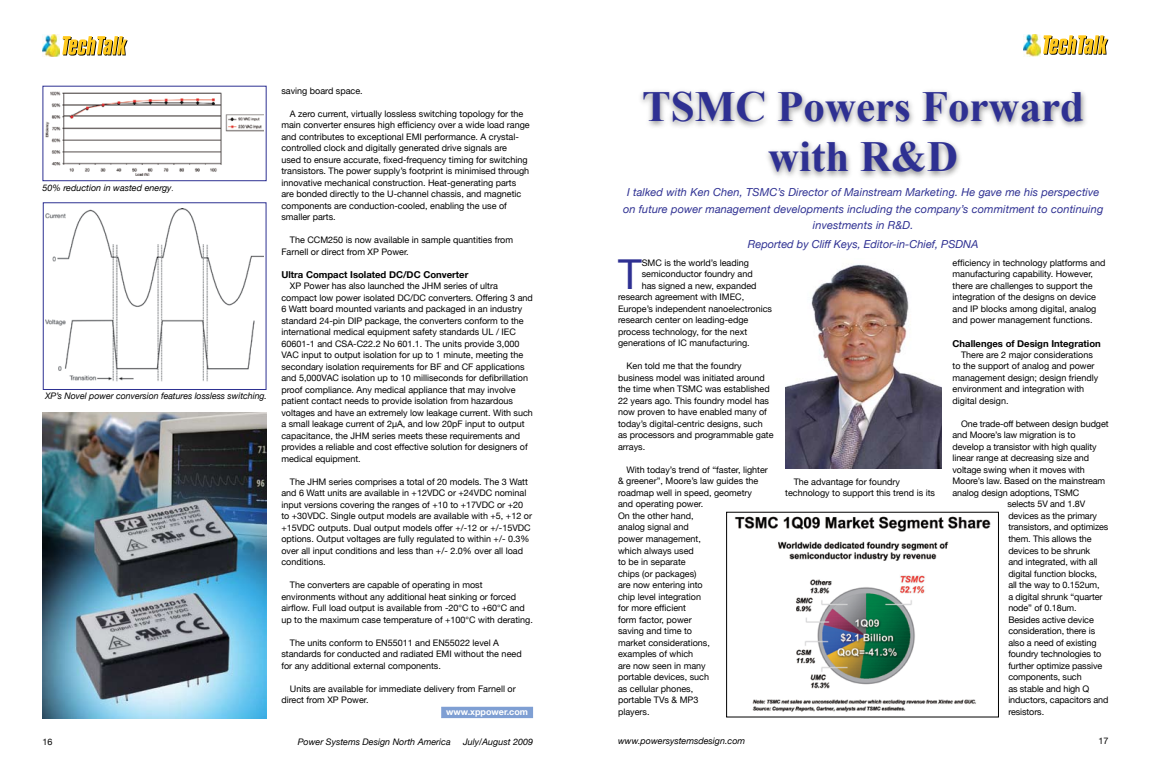
<style>
.page{position:relative;width:1151px;height:774px;background:#fff}
.page>*{position:absolute;margin:0;border:0;box-sizing:border-box;transform-origin:0 0}
.t1{font:700 43px/50px "Times New Roman";color:#2e3092;text-align:center}
.t2{font:41.2px "Helvetica Neue";color:#2e3092}
.t3{font:italic 11px/16.5px "Helvetica Neue";letter-spacing:.01em;color:#2e3092;text-align:center}
.t4{font:700 9.5px "Helvetica Neue";color:#000}
.t5{font:9px/11.5px "Helvetica Neue";color:#000}
.t6{font:italic 9px "Helvetica Neue";color:#000}
.t7{font:700 9px "Helvetica Neue";color:#fff}
.s1{font-family:"Koz Min Pro";font-style:normal}
</style>
<div class="page">
<img style="left:1023px;top:34px;width:17px;height:22px">
<svg style="left:1043px;top:35px;width:65px;height:20px"></svg>
<div style="left:636px;top:87px;width:453px;height:95px;background:#000;opacity:.5"></div>
<img style="left:785px;top:264px;width:156px;height:204px">
<img style="left:734px;top:516px;width:257px;height:196px">
<div style="left:726px;top:512px;width:273px;height:205px;border:1px solid #000"></div>
<img style="left:43px;top:35px;width:16px;height:22px">
<svg style="left:62px;top:36px;width:66px;height:20px"></svg>
<div style="left:442px;top:707px;width:91px;height:10px;background:#7f9fd3"></div>
<div style="left:441px;top:707px;width:92px;height:11px;border:1px solid #7f9fd3"></div>
<img style="left:46px;top:208px;width:218px;height:174px">
<div style="left:43px;top:202px;width:223px;height:188px;border:1px solid #2e3192"></div>
<img style="left:43px;top:412px;width:223px;height:306px">
<img style="left:45px;top:92px;width:219px;height:83px">
<div style="left:43px;top:86px;width:223px;height:95px;border:1px solid #2e3192"></div>
<p class="t6" style="left:43px;top:182px;width:132px">50% reduction in wasted energy<span class="s1">.</span></p>
<p class="t6" style="left:45px;top:391px;width:223px">XP’s Novel power conversion features lossless switching.</p>
<p class="t5" style="left:281px;top:85px;width:83px">saving board space.</p>
<p class="t5" style="left:281px;top:108px;width:250px;text-indent:8px">A zero current, virtually lossless switching topology for the main converter ensures high efficiency over a wide load range and contributes to exceptional EMI performance. A crystal&shy;controlled clock and digitally generated drive signals are<br>used to ensure accurate, fixed-frequency timing for switching transistors. The power supply’s footprint is minimised through innovative mechanical construction. Heat-generating parts are bonded directly to the U-channel chassis, and magnetic components are conduction-cooled, enabling the use of smaller parts.</p>
<p class="t5" style="left:281px;top:234px;width:233px;text-indent:8px">The CCM250 is now available in sample quantities from<br>Farnell or direct from XP Power.</p>
<p class="t4" style="left:281px;top:269px;width:189px">Ultra Compact Isolated DC/DC Converter</p>
<p class="t5" style="left:281px;top:280px;width:253px;text-indent:8px">XP Power has also launched the JHM series of ultra compact low power isolated DC/DC converters. Offering 3 and 6 Watt board mounted variants and packaged in an industry standard 24-pin DIP package, the converters conform to the international medical equipment safety standards UL / IEC 60601-1 and CSA-C22.2 No 601.1. The units provide 3,000<br>VAC input to output isolation for up to 1 minute, meeting the secondary isolation requirements for BF and CF applications and 5,000VAC isolation up to 10 milliseconds for defibrillation proof compliance. Any medical appliance that may involve patient contact needs to provide isolation from hazardous voltages and have an extremely low leakage current. With such a small leakage current of 2µA, and low 20pF input to output capacitance, the JHM series meets these requirements and provides a reliable and cost effective solution for designers of medical equipment.</p>
<p class="t5" style="left:281px;top:476px;width:252px;text-indent:8px">The JHM series comprises a total of 20 models. The 3 Watt and 6 Watt units are available in +12VDC or +24VDC nominal input versions covering the ranges of +10 to +17VDC or +20 to +30VDC. Single output models are available with +5, +12 or +15VDC outputs. Dual output models offer +/-12 or +/-15VDC options. Output voltages are fully regulated to within +/- 0.3% over all input conditions and less than +/- 2.0% over all load conditions.</p>
<p class="t5" style="left:281px;top:579px;width:253px;text-indent:8px">The converters are capable of operating in most environments without any additional heat sinking or forced airflow. Full load output is available from -20°C to +60°C and up to the maximum case temperature of +100°C with derating.</p>
<p class="t5" style="left:281px;top:637px;width:242px;text-indent:8px">The units conform to EN55011 and EN55022 level A standards for conducted and radiated EMI without the need for any additional external components.</p>
<p class="t5" style="left:290px;top:683px;width:227px">Units are available for immediate delivery from Farnell or</p>
<p class="t5" style="left:281px;top:694px;width:89px">direct from XP Power.</p>
<p class="t7" style="left:446px;top:706px;width:83px">www.xppower.com</p>
<p class="t1" style="left:642px;top:80px;width:443px">TSMC Powers Forward with R&amp;D</p>
<p class="t3" style="left:623px;top:184px;width:482px">I talked with Ken Chen, TSMC’s Director of Mainstream Marketing. He gave me his perspective on future power management developments including the company’s commitment to continuing investments in R&amp;D.</p>
<p class="t3" style="left:748px;top:235px;width:232px">Reported by Cliff Keys, Editor-in-Chief, PSDNA</p>
<p class="t2" style="left:618px;top:250px;width:25px">T</p>
<p class="t5" style="left:642px;top:257px;width:109px">SMC is the world’s leading</p>
<p class="t5" style="left:642px;top:268px;width:113px">semiconductor foundry and</p>
<p class="t5" style="left:642px;top:280px;width:116px">has signed a new, expanded</p>
<p class="t5" style="left:618px;top:291px;width:128px">research agreement with IMEC,</p>
<p class="t5" style="left:618px;top:303px;width:156px">Europe’s independent nanoelectronics</p>
<p class="t5" style="left:618px;top:314px;width:132px">research center on leading-edge</p>
<p class="t5" style="left:618px;top:326px;width:131px">process technology, for the next</p>
<p class="t5" style="left:618px;top:337px;width:133px">generations of IC manufacturing.</p>
<p class="t5" style="left:618px;top:360px;width:157px;text-indent:8px">Ken told me that the foundry business model was initiated around the time when TSMC was established<br>22 years ago. This foundry model has now proven to have enabled many of today’s digital-centric designs, such as processors and programmable gate arrays.</p>
<p class="t5" style="left:618px;top:464px;width:151px;text-indent:8px">With today’s trend of “faster, lighter &amp; greener”, Moore’s law guides the roadmap well in speed, geometry and operating power.<br>On the other hand,<br>analog signal and<br>power management,<br>which always used<br>to be in separate<br>chips (or packages)<br>are now entering into<br>chip level integration<br>for more efficient<br>form factor, power<br>saving and time to<br>market considerations,<br>examples of which<br>are now seen in many<br>portable devices, such<br>as cellular phones,<br>portable TVs &amp; MP3<br>players.</p>
<p class="t5" style="left:785px;top:475px;width:151px;text-indent:8px">The advantage for foundry technology to support this trend is its</p>
<p class="t5" style="left:952px;top:257px;width:154px">efficiency in technology platforms and manufacturing capability. However, there are challenges to support the integration of the designs on device and IP blocks among digital, analog and power management functions.</p>
<p class="t4" style="left:952px;top:338px;width:150px">Challenges of Design Integration</p>
<p class="t5" style="left:952px;top:349px;width:147px;text-indent:8px">There are 2 major considerations to the support of analog and power management design; design friendly environment and integration with digital design.</p>
<p class="t5" style="left:961px;top:418px;width:149px">One trade-off between design budget</p>
<p class="t5" style="left:952px;top:429px;width:124px">and Moore’s law migration is to</p>
<p class="t5" style="left:952px;top:441px;width:146px">develop a transistor with high quality</p>
<p class="t5" style="left:952px;top:452px;width:138px">linear range at decreasing size and</p>
<p class="t5" style="left:952px;top:464px;width:134px">voltage swing when it moves with</p>
<p class="t5" style="left:952px;top:475px;width:154px">Moore’s law. Based on the mainstream</p>
<p class="t5" style="left:952px;top:487px;width:128px">analog design adoptions, TSMC</p>
<p class="t5" style="left:1007px;top:498px;width:79px">selects 5V and 1.8V</p>
<p class="t5" style="left:1008px;top:510px;width:90px">devices as the primary</p>
<p class="t5" style="left:1008px;top:521px;width:102px">transistors, and optimizes</p>
<p class="t5" style="left:1008px;top:533px;width:85px">them. This allows the</p>
<p class="t5" style="left:1008px;top:544px;width:83px">devices to be shrunk</p>
<p class="t5" style="left:1008px;top:556px;width:91px">and integrated, with all</p>
<p class="t5" style="left:1008px;top:567px;width:90px">digital function blocks,</p>
<p class="t5" style="left:1008px;top:579px;width:93px">all the way to 0.152um,</p>
<p class="t5" style="left:1008px;top:590px;width:96px">a digital shrunk “quarter</p>
<p class="t5" style="left:1008px;top:602px;width:70px">node” of 0.18um.</p>
<p class="t5" style="left:1008px;top:613px;width:87px">Besides active device</p>
<p class="t5" style="left:1008px;top:625px;width:88px">consideration, there is</p>
<p class="t5" style="left:1008px;top:636px;width:90px">also a need of existing</p>
<p class="t5" style="left:1008px;top:648px;width:95px">foundry technologies to</p>
<p class="t5" style="left:1008px;top:659px;width:95px">further optimize passive</p>
<p class="t5" style="left:1008px;top:671px;width:75px">components, such</p>
<p class="t5" style="left:1008px;top:682px;width:83px">as stable and high Q</p>
<p class="t5" style="left:1008px;top:694px;width:102px">inductors, capacitors and</p>
<p class="t5" style="left:1008px;top:705px;width:37px">resistors.</p>
<p class="t5" style="left:43px;top:736px;width:12px">16</p>
<p class="t6" style="left:298px;top:736px;width:154px">Power Systems Design North America</p>
<p class="t6" style="left:463px;top:736px;width:71px">July/August 2009</p>
<p class="t6" style="left:618px;top:736px;width:129px">www.powersystemsdesign.com</p>
<p class="t5" style="left:1098px;top:735px;width:12px">17</p>
</div>
